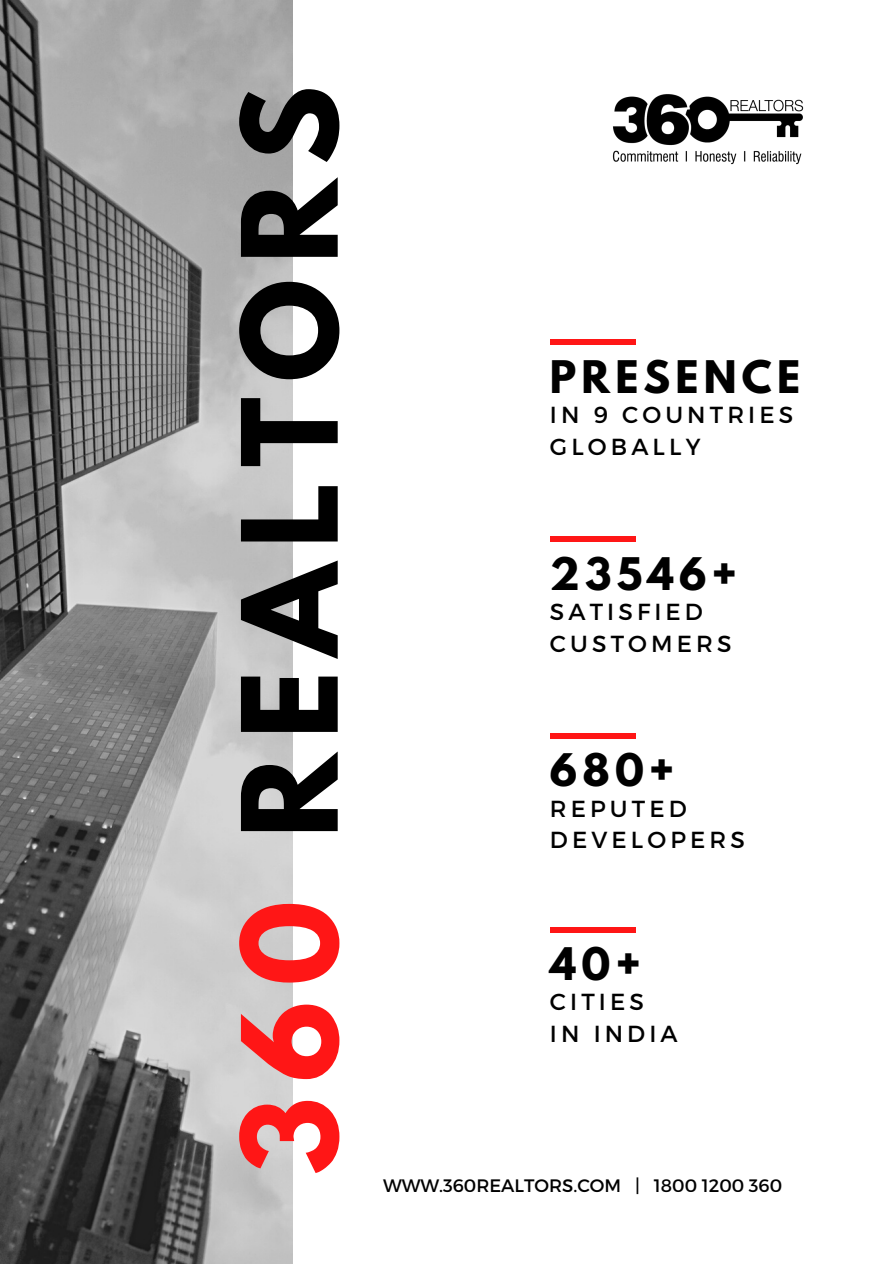
<style>
.page{position:relative;width:894px;height:1264px;background:#fff}
.page>*{position:absolute;margin:0;border:0;box-sizing:border-box;transform-origin:0 0}
.t1{font:700 117.15px "League Spartan";letter-spacing:.13em;color:#000}
.t2{font:700 39.75px "League Spartan";letter-spacing:.13em;color:#000}
.t3{font:23.25px/31.5px "Montserrat";letter-spacing:.175em;color:#000}
.t4{font:18px "Montserrat";color:#000}
.s1{color:#ff1616}
</style>
<div class="page">
<img style="left:0;top:0;width:293px;height:1263px">
<div style="left:549px;top:339px;width:86px;height:6px;background:#ff1616"></div>
<img style="left:612px;top:94px;width:192px;height:71px">
<div style="left:549px;top:536px;width:86px;height:6px;background:#ff1616"></div>
<div style="left:549px;top:733px;width:86px;height:5px;background:#ff1616"></div>
<div style="left:549px;top:926px;width:86px;height:6px;background:#ff1616"></div>
<p class="t1" style="left:232px;top:1175px;width:1090px;rotate:-90deg"><span class="s1">360</span> REALTORS</p>
<p class="t2" style="left:549px;top:357px;width:251px">PRESENCE</p>
<p class="t3" style="left:549px;top:398px;width:245px">IN 9 COUNTRIES<br>GLOBALLY</p>
<p class="t2" style="left:549px;top:554px;width:188px">23546+</p>
<p class="t3" style="left:549px;top:595px;width:183px">SATISFIED<br>CUSTOMERS</p>
<p class="t2" style="left:549px;top:750px;width:126px">680+</p>
<p class="t3" style="left:549px;top:791px;width:138px">REPUTED</p>
<p class="t3" style="left:549px;top:823px;width:196px">DEVELOPERS</p>
<p class="t2" style="left:549px;top:944px;width:92px">40+</p>
<p class="t3" style="left:549px;top:985px;width:95px">CITIES</p>
<p class="t3" style="left:549px;top:1016px;width:129px">IN INDIA</p>
<p class="t4" style="left:383px;top:1174px;width:400px">WWW.360REALTORS.COM | 1800 1200 360</p>
</div>
